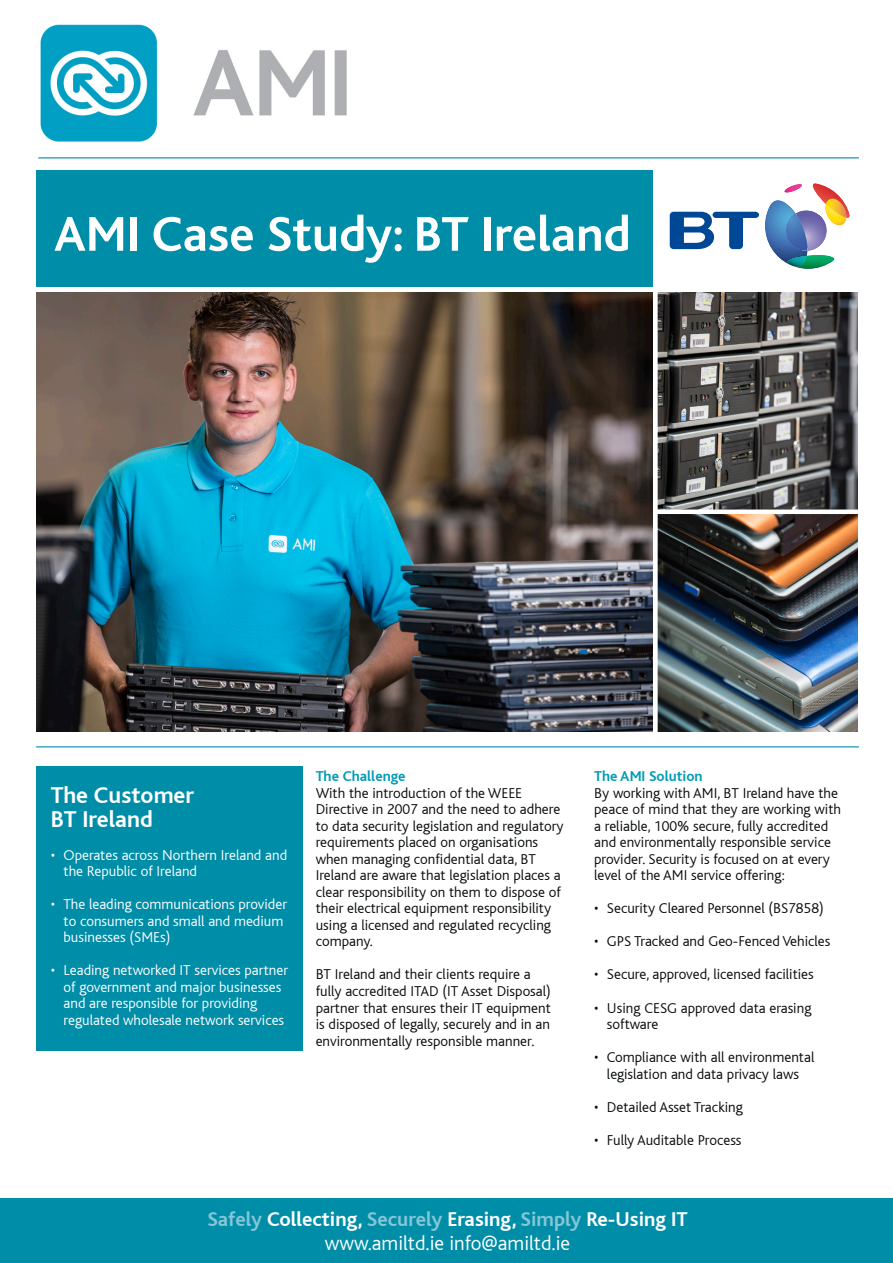
<style>
.page{position:relative;width:893px;height:1263px;background:#fff}
.page>*{position:absolute;margin:0;border:0;box-sizing:border-box;transform-origin:0 0}
.t1{font:700 51px "Bliss";color:#fff}
.t2{font:700 24px "Bliss";color:#fff}
.t3{font:700 21px "Bliss";color:#fff}
.t4{font:300 21px "Bliss";color:#fff}
.t5{font:300 15px/16.5px "Bliss";color:#070a0b}
.t6{font:300 15px/16.5px "Bliss";color:#fff}
.t7{font:700 15px "Bliss";color:#009cb5}
.s1{color:#85c6d7}
</style>
<div class="page">
<img style="left:36px;top:24px;width:335px;height:164px">
<hr style="left:38px;top:157px;width:821px;height:1px;background:#008da8">
<hr style="left:36px;top:746px;width:823px;height:1px;background:#008da8">
<img style="left:36px;top:293px;width:617px;height:438px">
<img style="left:658px;top:293px;width:199px;height:216px">
<img style="left:658px;top:514px;width:199px;height:217px">
<div style="left:37px;top:170px;width:616px;height:117px;background:#008da8"></div>
<svg style="left:765px;top:183px;width:85px;height:86px"></svg>
<svg style="left:670px;top:212px;width:89px;height:37px"></svg>
<div style="left:36px;top:766px;width:267px;height:285px;background:#008da8"></div>
<div style="left:0;top:1198px;width:893px;height:65px;background:#008da8"></div>
<p class="t1" style="left:54px;top:207px;width:578px">AMI Case Study: BT Ireland</p>
<p class="t2" style="left:51px;top:782px;width:145px">The Customer</p>
<p class="t2" style="left:51px;top:806px;width:103px">BT Ireland</p>
<p class="t6" style="left:64px;top:847px;width:225px;text-indent:-13px">• Operates across Northern Ireland and the Republic of Ireland</p>
<p class="t6" style="left:64px;top:896px;width:225px;text-indent:-13px">• The leading communications provider to consumers and small and medium businesses (SMEs)</p>
<p class="t6" style="left:64px;top:962px;width:226px;text-indent:-13px">• Leading networked IT services partner of government and major businesses and are responsible for providing regulated wholesale network services</p>
<p class="t7" style="left:316px;top:769px;width:91px">The Challenge</p>
<p class="t5" style="left:316px;top:785px;width:249px">With the introduction of the WEEE Directive in 2007 and the need to adhere to data security legislation and regulatory requirements placed on organisations when managing confidential data, BT Ireland are aware that legislation places a clear responsibility on them to dispose of their electrical equipment responsibility using a licensed and regulated recycling company.</p>
<p class="t5" style="left:316px;top:966px;width:237px">BT Ireland and their clients require a fully accredited ITAD (IT Asset Disposal) partner that ensures their IT equipment is disposed of legally, securely and in an environmentally responsible manner.</p>
<p class="t7" style="left:594px;top:769px;width:110px">The AMI Solution</p>
<p class="t5" style="left:594px;top:785px;width:248px">By working with AMI, BT Ireland have the peace of mind that they are working with a reliable, 100% secure, fully accredited and environmentally responsible service provider. Security is focused on at every level of the AMI service offering:</p>
<p class="t5" style="left:594px;top:900px;width:231px">• Security Cleared Personnel (BS7858)</p>
<p class="t5" style="left:594px;top:933px;width:238px">• GPS Tracked and Geo-Fenced Vehicles</p>
<p class="t5" style="left:594px;top:966px;width:221px">• Secure, approved, licensed facilities</p>
<p class="t5" style="left:607px;top:999px;width:206px;text-indent:-13px">• Using CESG approved data erasing software</p>
<p class="t5" style="left:594px;top:1049px;width:222px;text-align:center">• Compliance with all environmental legislation and data privacy laws</p>
<p class="t5" style="left:594px;top:1098px;width:150px">• Detailed Asset Tracking</p>
<p class="t5" style="left:594px;top:1131px;width:149px">• Fully Auditable Process</p>
<p class="t3" style="left:207px;top:1208px;width:482px"><span class="s1">Safely</span> Collecting, <span class="s1">Securely</span> Erasing, <span class="s1">Simply</span> Re-Using IT</p>
<p class="t4" style="left:325px;top:1232px;width:247px">www.amiltd.ie info@amiltd.ie</p>
</div>
